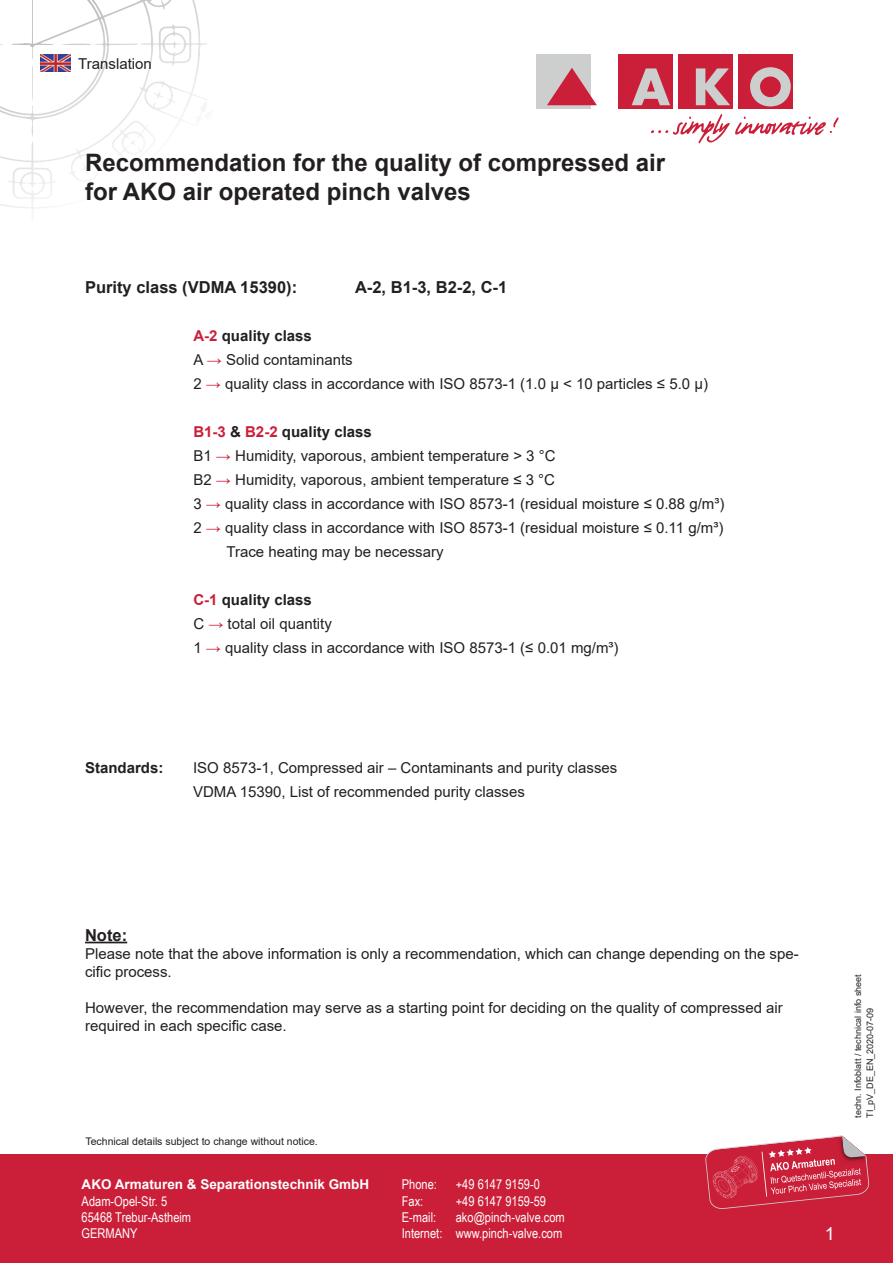
<style>
.page{position:relative;width:893px;height:1263px;background:#fff}
.page>*{position:absolute;margin:0;border:0;box-sizing:border-box;transform-origin:0 0}
.t1{font:700 24px "Arial";color:#231f20}
.t2{font:18px "Arial";color:#fff}
.Standard_2{font:700 16.5px "Arial";color:#231f20}
.Standard_2-2{font:15px/18px "Arial";color:#231f20}
.Standard_2-3{font:700 15px "Arial";color:#231f20}
.t3{font:13.5px "Arial Narrow";color:#fff}
.t4{font:700 13.5px "Arial";color:#fff}
.Standard_2-4{font:10.5px "Arial";color:#231f20}
.t5{font:9px/12px "Arial";color:#231f20}
.s1{color:#cb1f39}
</style>
<div class="page">
<hr style="left:85px;top:942px;width:42px;height:1px;background:#231f20">
<div style="left:0;top:1154px;width:893px;height:109px;background:#cb1f39"></div>
<svg style="left:705px;top:1135px;width:165px;height:74px"></svg>
<div style="left:537px;top:54px;width:54px;height:54px;background:#cdcece"></div>
<svg style="left:547px;top:68px;width:50px;height:37px"></svg>
<div style="left:678px;top:54px;width:55px;height:54px;background:#cb1f39"></div>
<div style="left:738px;top:54px;width:55px;height:54px;background:#cb1f39"></div>
<div style="left:618px;top:54px;width:54px;height:54px;background:#cb1f39"></div>
<svg style="left:696px;top:68px;width:34px;height:37px"></svg>
<svg style="left:750px;top:67px;width:41px;height:39px"></svg>
<svg style="left:632px;top:68px;width:38px;height:37px"></svg>
<svg style="left:651px;top:114px;width:188px;height:29px"></svg>
<svg style="left:0;top:0;width:207px;height:211px"></svg>
<svg style="left:205px;top:110px;width:2px;height:9px"></svg>
<svg style="left:62px;top:43px;width:29px;height:2px"></svg>
<svg style="left:81px;top:162px;width:8px;height:14px"></svg>
<svg style="left:153px;top:91px;width:11px;height:8px"></svg>
<svg style="left:111px;top:120px;width:46px;height:45px"></svg>
<svg style="left:32px;top:65px;width:1px;height:36px"></svg>
<img style="left:41px;top:54px;width:29px;height:18px">
<p class="Standard_2-2" style="left:78px;top:54px;width:75px">Translation</p>
<p class="t1" style="left:85px;top:146px;width:582px">Recommendation for the quality of compressed air</p>
<p class="t1" style="left:85px;top:175px;width:387px">for AKO air operated pinch valves</p>
<p class="Standard_2" style="left:85px;top:275px;width:214px">Purity class (VDMA 15390):</p>
<p class="Standard_2" style="left:355px;top:275px;width:154px">A-2, B1-3, B2-2, C-1</p>
<p class="Standard_2-3" style="left:193px;top:325px;width:120px"><span class="s1">A-2</span> quality class</p>
<p class="Standard_2-2" style="left:193px;top:350px;width:161px">A <span class="s1">→</span> Solid contaminants</p>
<p class="Standard_2-2" style="left:193px;top:374px;width:516px">2 <span class="s1">→</span> quality class in accordance with ISO 8573-1 (1.0 µ &lt; 10 particles ≤ 5.0 µ)</p>
<p class="Standard_2-3" style="left:193px;top:421px;width:180px"><span class="s1">B1-3</span> &amp; <span class="s1">B2-2</span> quality class</p>
<p class="Standard_2-2" style="left:193px;top:446px;width:364px">B1 <span class="s1">→</span> Humidity, vaporous, ambient temperature &gt; 3 °C</p>
<p class="Standard_2-2" style="left:193px;top:470px;width:363px">B2 <span class="s1">→</span> Humidity, vaporous, ambient temperature ≤ 3 °C</p>
<p class="Standard_2-2" style="left:193px;top:494px;width:532px">3 <span class="s1">→</span> quality class in accordance with ISO 8573-1 (residual moisture ≤ 0.88 g/m³)</p>
<p class="Standard_2-2" style="left:193px;top:518px;width:531px">2 <span class="s1">→</span> quality class in accordance with ISO 8573-1 (residual moisture ≤ 0.11 g/m³)</p>
<p class="Standard_2-2" style="left:227px;top:542px;width:219px">Trace heating may be necessary</p>
<p class="Standard_2-3" style="left:193px;top:589px;width:120px"><span class="s1">C-1</span> quality class</p>
<p class="Standard_2-2" style="left:193px;top:614px;width:140px">C <span class="s1">→</span> total oil quantity</p>
<p class="Standard_2-2" style="left:193px;top:638px;width:427px">1 <span class="s1">→</span> quality class in accordance with ISO 8573-1 (≤ 0.01 mg/m³)</p>
<p class="Standard_2-3" style="left:85px;top:757px;width:80px">Standards:</p>
<p class="Standard_2-2" style="left:193px;top:758px;width:426px">ISO 8573-1, Compressed air – Contaminants and purity classes</p>
<p class="Standard_2-2" style="left:193px;top:782px;width:333px">VDMA 15390, List of recommended purity classes</p>
<p class="Standard_2" style="left:85px;top:923px;width:44px">Note:</p>
<p class="Standard_2-2" style="left:85px;top:944px;width:715px">Please note that the above information is only a recommendation, which can change depending on the spe&shy;cific process.</p>
<p class="Standard_2-2" style="left:85px;top:998px;width:699px">However, the recommendation may serve as a starting point for deciding on the quality of compressed air required in each specific case.</p>
<p class="Standard_2-4" style="left:86px;top:1134px;width:234px">Technical details subject to change without notice.</p>
<p class="t4" style="left:82px;top:1175px;width:289px">AKO Armaturen &amp; Separationstechnik GmbH</p>
<p class="t3" style="left:82px;top:1191px;width:87px">Adam-Opel-Str. 5</p>
<p class="t3" style="left:82px;top:1207px;width:111px">65468 Trebur-Astheim</p>
<p class="t3" style="left:82px;top:1223px;width:57px">GERMANY</p>
<p class="t3" style="left:402px;top:1175px;width:37px">Phone:</p>
<p class="t3" style="left:456px;top:1175px;width:86px">+49 6147 9159-0</p>
<p class="t3" style="left:402px;top:1191px;width:23px">Fax:</p>
<p class="t3" style="left:456px;top:1191px;width:92px">+49 6147 9159-59</p>
<p class="t3" style="left:402px;top:1207px;width:36px">E-mail:</p>
<p class="t3" style="left:456px;top:1207px;width:111px">ako@pinch-valve.com</p>
<p class="t3" style="left:402px;top:1223px;width:162px">Internet: www.pinch-valve.com</p>
<p class="t5" style="left:852px;top:1118px;width:145px;rotate:-90deg">techn. Infoblatt / technical info sheet<br>TI_pV_DE_EN_2020-07-09</p>
<p class="t2" style="left:825px;top:1221px;width:12px">1</p>
</div>
